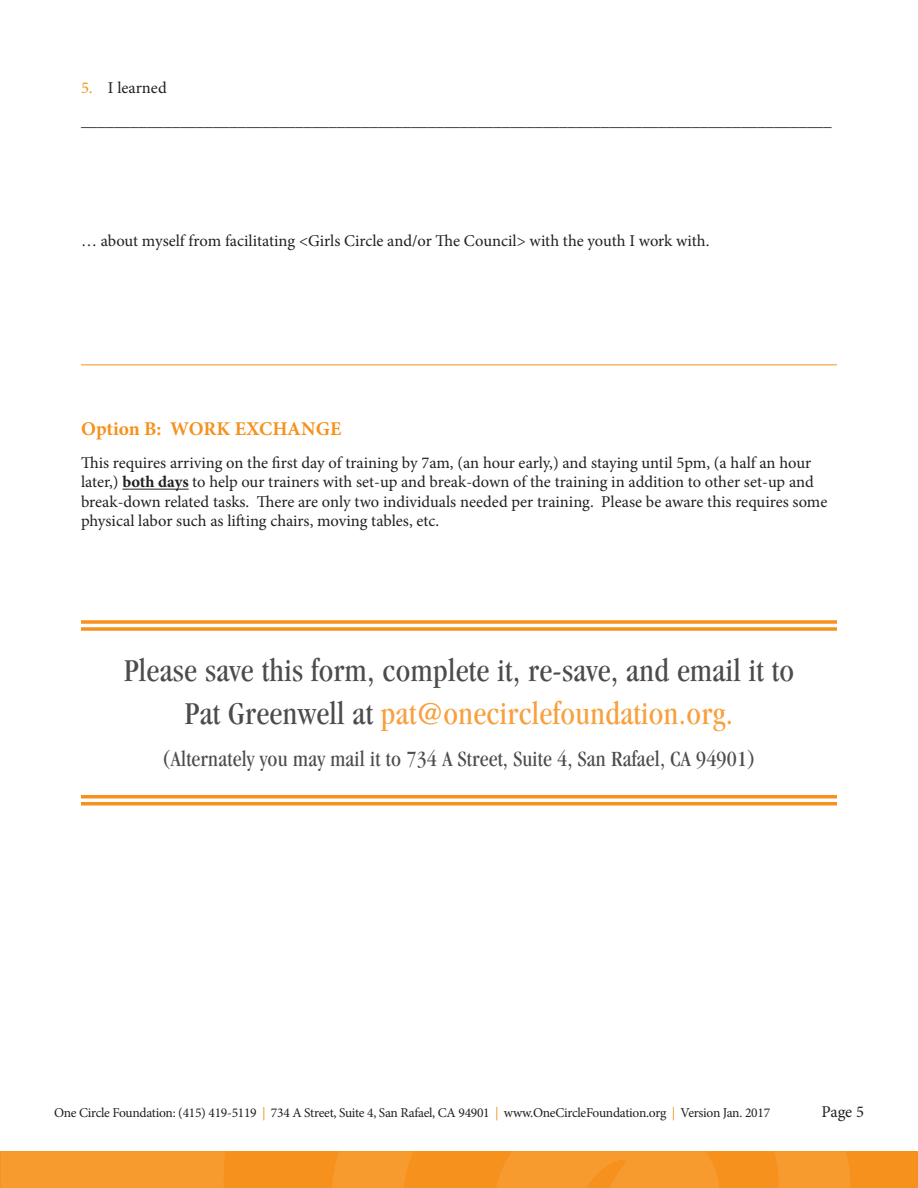
<style>
.page{position:relative;width:918px;height:1188px;background:#fff}
.page>*{position:absolute;margin:0;border:0;box-sizing:border-box;transform-origin:0 0}
.t1{font:condensed 33px/43.5px "Garamond";letter-spacing:.01em;color:#4b4c4d;text-align:center}
.t2{font:condensed 22.5px "Garamond";letter-spacing:.01em;color:#4b4c4d}
.t3{font:700 19.5px "Minion Pro";color:#f6911e}
.t4{font:16.5px/19.5px "Minion Pro";color:#231f20}
.t5{font:13.5px "Minion Pro";letter-spacing:-.02em;color:#231f20}
.s1{color:#f6911e}
.s2{font-weight:700}
.s3{color:#f8a03e}
</style>
<div class="page">
<svg style="left:1px;top:1151px;width:917px;height:37px;background:#f79728"></svg>
<hr style="left:122px;top:489px;width:67px;height:1px;background:#231f20">
<hr style="left:81px;top:364px;width:756px;height:1px;background:#f6911e">
<svg style="left:81px;top:620px;width:756px;height:4px;background:#f79e39"></svg>
<svg style="left:81px;top:627px;width:756px;height:4px;background:#f79e39"></svg>
<hr style="left:81px;top:795px;width:756px;height:3px;background:#f6911e">
<hr style="left:81px;top:802px;width:756px;height:3px;background:#f6911e">
<p class="t4" style="left:81px;top:78px;width:87px"><span class="s1">5.</span> I learned</p>
<p class="t4" style="left:81px;top:111px;width:752px">___________________________________________________________________________________________</p>
<p class="t4" style="left:81px;top:231px;width:630px">… about myself from facilitating &lt;Girls Circle and/or The Council&gt; with the youth I work with.</p>
<p class="t3" style="left:81px;top:415px;width:262px">Option B: WORK EXCHANGE</p>
<p class="t4" style="left:81px;top:453px;width:748px">This requires arriving on the first day of training by 7am, (an hour early,) and staying until 5pm, (a half an hour later,) <span class="s2">both days</span> to help our trainers with set-up and break-down of the training in addition to other set-up and break-down related tasks. There are only two individuals needed per training. Please be aware this requires some physical labor such as lifting chairs, moving tables, etc.</p>
<p class="t1" style="left:124px;top:648px;width:671px">Please save this form, complete it, re-save, and email it to<br>Pat Greenwell at <span class="s3">pat@onecirclefoundation.org.</span></p>
<p class="t2" style="left:162px;top:746px;width:596px">(Alternately you may mail it to 734 A Street, Suite 4, San Rafael, CA 94901)</p>
<p class="t5" style="left:54px;top:1103px;width:718px">One Circle Foundation: (415) 419-5119 <span class="s1">|</span> 734 A Street, Suite 4, San Rafael, CA 94901 <span class="s1">|</span> www.OneCircleFoundation.org <span class="s1">|</span> Version Jan. 2017</p>
<p class="t4" style="left:822px;top:1102px;width:44px">Page 5</p>
</div>
